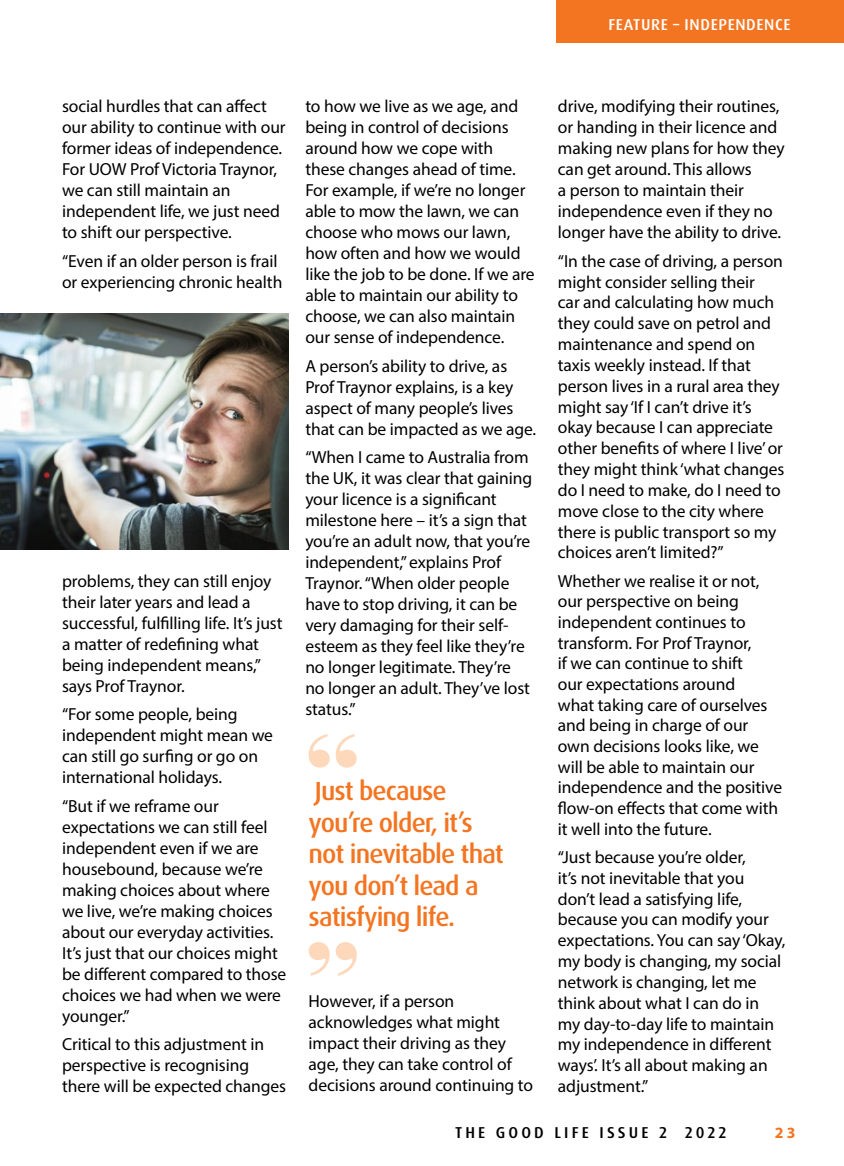
<style>
.page{position:relative;width:844px;height:1166px;background:#fff}
.page>*{position:absolute;margin:0;border:0;box-sizing:border-box;transform-origin:0 0}
.t1{font:500 26.25px/31.5px "Dax OT";letter-spacing:-.035em;color:#f47521}
.t2{font:17.5px/21px "Myriad Pro";letter-spacing:-.005em;color:#000}
.t3{font:500 15.75px "Dax OT";letter-spacing:.2em;color:#000}
.t4{font:500 15.75px "Dax OT";letter-spacing:.04em;color:#fff}
.t5{font:700 15.75px "Myriad Pro";color:#f47521}
</style>
<div class="page">
<svg style="left:308px;top:734px;width:48px;height:33px"></svg>
<svg style="left:308px;top:942px;width:48px;height:34px"></svg>
<img style="left:0;top:314px;width:289px;height:236px">
<div style="left:556px;top:0;width:287px;height:42px;background:#f47521"></div>
<p class="t4" style="left:608px;top:14px;width:184px">FEATURE – INDEPENDENCE</p>
<p class="t2" style="left:62px;top:96px;width:225px">social hurdles that can affect our ability to continue with our former ideas of independence.<br>For UOW Prof Victoria Traynor, we can still maintain an independent life, we just need to shift our perspective.</p>
<p class="t2" style="left:62px;top:250px;width:222px">“Even if an older person is frail or experiencing chronic health</p>
<p class="t2" style="left:62px;top:570px;width:222px">problems, they can still enjoy their later years and lead a successful, fulfilling life. It’s just a matter of redefining what being independent means,” says Prof Traynor.</p>
<p class="t2" style="left:62px;top:704px;width:212px">“For some people, being independent might mean we can still go surfing or go on international holidays.</p>
<p class="t2" style="left:62px;top:795px;width:226px">“But if we reframe our expectations we can still feel independent even if we are housebound, because we’re making choices about where we live, we’re making choices about our everyday activities.<br>It’s just that our choices might be different compared to those choices we had when we were younger.”</p>
<p class="t2" style="left:62px;top:1033px;width:225px">Critical to this adjustment in perspective is recognising there will be expected changes</p>
<p class="t2" style="left:557px;top:96px;width:228px">drive, modifying their routines, or handing in their licence and making new plans for how they can get around. This allows<br>a person to maintain their independence even if they no longer have the ability to drive.</p>
<p class="t2" style="left:557px;top:250px;width:228px">“In the case of driving, a person might consider selling their<br>car and calculating how much they could save on petrol and maintenance and spend on taxis weekly instead. If that person lives in a rural area they might say ‘If I can’t drive it’s okay because I can appreciate other benefits of where I live’ or they might think ‘what changes do I need to make, do I need to move close to the city where there is public transport so my choices aren’t limited?”</p>
<p class="t2" style="left:557px;top:570px;width:226px">Whether we realise it or not, our perspective on being independent continues to transform. For Prof Traynor,<br>if we can continue to shift<br>our expectations around<br>what taking care of ourselves and being in charge of our own decisions looks like, we will be able to maintain our independence and the positive flow-on effects that come with it well into the future.</p>
<p class="t2" style="left:557px;top:846px;width:229px">“Just because you’re older,<br>it’s not inevitable that you don’t lead a satisfying life, because you can modify your expectations. You can say ‘Okay, my body is changing, my social network is changing, let me think about what I can do in my day-to-day life to maintain my independence in different ways’. It’s all about making an adjustment.”</p>
<p class="t2" style="left:305px;top:96px;width:231px">to how we live as we age, and being in control of decisions around how we cope with these changes ahead of time.<br>For example, if we’re no longer able to mow the lawn, we can choose who mows our lawn, how often and how we would like the job to be done. If we are able to maintain our ability to choose, we can also maintain our sense of independence.</p>
<p class="t2" style="left:305px;top:355px;width:232px">A person’s ability to drive, as<br>Prof Traynor explains, is a key aspect of many people’s lives that can be impacted as we age.</p>
<p class="t2" style="left:305px;top:447px;width:228px">“When I came to Australia from the UK, it was clear that gaining your licence is a significant milestone here – it’s a sign that you’re an adult now, that you’re independent,” explains Prof<br>Traynor. “When older people have to stop driving, it can be very damaging for their self&shy;esteem as they feel like they’re no longer legitimate. They’re no longer an adult. They’ve lost status.”</p>
<h1 class="t1" style="left:308px;top:776px;width:197px">Just because you’re older, it’s not inevitable that you don’t lead a satisfying life.</h1>
<p class="t2" style="left:308px;top:991px;width:226px">However, if a person acknowledges what might impact their driving as they age, they can take control of decisions around continuing to</p>
<p class="t3" style="left:455px;top:1122px;width:273px">THE GOOD LIFE ISSUE 2 2022</p>
<p class="t5" style="left:774px;top:1122px;width:22px">23</p>
</div>
